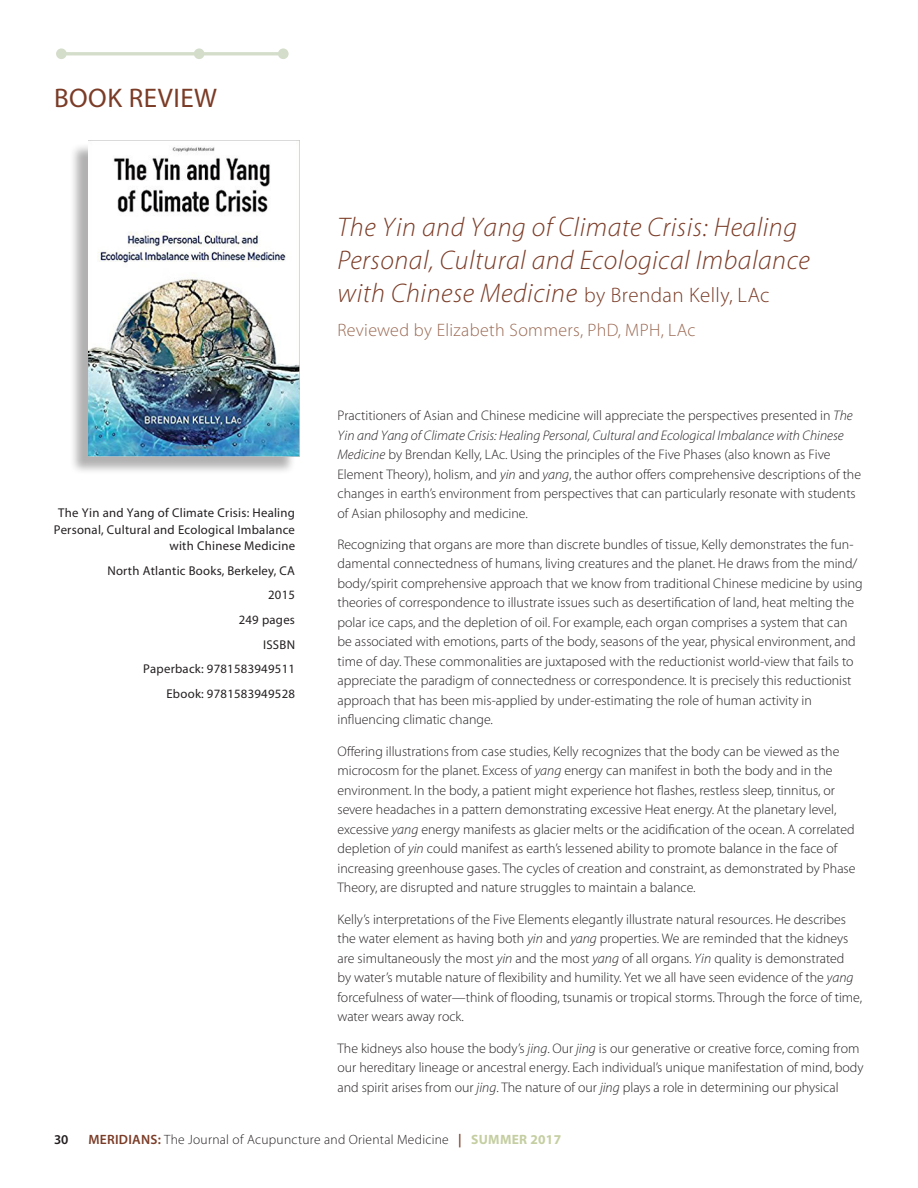
<style>
.page{position:relative;width:918px;height:1188px;background:#fff}
.page>*{position:absolute;margin:0;border:0;box-sizing:border-box;transform-origin:0 0}
.headline{font:27px/33px "Myriad MM It 215 600";letter-spacing:.02em;color:#7b3c27}
.headline-2{font:27px "Myriad MM 400 600";letter-spacing:.02em;color:#7b3c27}
.byline{font:18px "Myriad MM 215 600";letter-spacing:.02em;color:#9a6953}
.body_light{font:13.8px/19.5px "Myriad MM 215 600";color:#231f20}
.t1{font:13.5px "Myriad MM 215 600";letter-spacing:.02em;color:#231f20}
.t2{font:13.5px "Myriad MM 565 600";color:#231f20}
.body_light-2{font:12.75px/16.5px "Myriad MM 400 600";letter-spacing:.02em;color:#231f20;text-align:right}
.s1{font-family:"Myriad MM 215 600";font-size:21px}
.s2{font-family:"Myriad MM It 215 600"}
.s3{font-family:"Myriad MM 565 600";color:#7b3c27}
.s4{font-family:"Myriad MM 700 600";color:#c4cea1}
</style>
<div class="page">
<div style="left:69px;top:142px;width:227px;height:333px;background:#231f20;opacity:.35"></div>
<img style="left:89px;top:142px;width:210px;height:315px">
<svg style="left:56px;top:48px;width:233px;height:11px"></svg>
<p class="headline-2" style="left:54px;top:85px;width:165px">BOOK REVIEW</p>
<p class="body_light-2" style="left:54px;top:505px;width:243px">The Yin and Yang of Climate Crisis: Healing<br>Personal, Cultural and Ecological Imbalance with Chinese Medicine</p>
<p class="body_light-2" style="left:107px;top:563px;width:189px">North Atlantic Books, Berkeley, CA</p>
<p class="body_light-2" style="left:268px;top:587px;width:28px">2015</p>
<p class="body_light-2" style="left:239px;top:612px;width:58px">249 pages</p>
<p class="body_light-2" style="left:263px;top:637px;width:33px">ISSBN</p>
<p class="body_light-2" style="left:143px;top:661px;width:153px">Paperback: 9781583949511</p>
<p class="body_light-2" style="left:166px;top:686px;width:130px">Ebook: 9781583949528</p>
<p class="headline" style="left:338px;top:212px;width:474px">The Yin and Yang of Climate Crisis: Healing<br>Personal, Cultural and Ecological Imbalance with Chinese Medicine <span class="s1">by Brendan Kelly, LAc</span></p>
<p class="byline" style="left:338px;top:321px;width:360px">Reviewed by Elizabeth Sommers, PhD, MPH, LAc</p>
<p class="body_light" style="left:338px;top:406px;width:525px">Practitioners of Asian and Chinese medicine will appreciate the perspectives presented in <span class="s2">The Yin and Yang of Climate Crisis: Healing Personal, Cultural and Ecological Imbalance with Chinese Medicine</span> by Brendan Kelly, LAc. Using the principles of the Five Phases (also known as Five Element Theory), holism, and <span class="s2">yin</span> and <span class="s2">yang</span>, the author offers comprehensive descriptions of the changes in earth’s environment from perspectives that can particularly resonate with students of Asian philosophy and medicine.</p>
<p class="body_light" style="left:338px;top:535px;width:527px">Recognizing that organs are more than discrete bundles of tissue, Kelly demonstrates the fun&shy;damental connectedness of humans, living creatures and the planet. He draws from the mind/ body/spirit comprehensive approach that we know from traditional Chinese medicine by using theories of correspondence to illustrate issues such as desertification of land, heat melting the polar ice caps, and the depletion of oil. For example, each organ comprises a system that can be associated with emotions, parts of the body, seasons of the year, physical environment, and time of day. These commonalities are juxtaposed with the reductionist world-view that fails to appreciate the paradigm of connectedness or correspondence. It is precisely this reductionist approach that has been mis-applied by under-estimating the role of human activity in influencing climatic change.</p>
<p class="body_light" style="left:338px;top:742px;width:520px">Offering illustrations from case studies, Kelly recognizes that the body can be viewed as the microcosm for the planet. Excess of <span class="s2">yang</span> energy can manifest in both the body and in the environment. In the body, a patient might experience hot flashes, restless sleep, tinnitus, or severe headaches in a pattern demonstrating excessive Heat energy. At the planetary level, excessive <span class="s2">yang</span> energy manifests as glacier melts or the acidification of the ocean. A correlated depletion of <span class="s2">yin</span> could manifest as earth’s lessened ability to promote balance in the face of increasing greenhouse gases. The cycles of creation and constraint, as demonstrated by Phase Theory, are disrupted and nature struggles to maintain a balance.</p>
<p class="body_light" style="left:338px;top:910px;width:526px">Kelly’s interpretations of the Five Elements elegantly illustrate natural resources. He describes the water element as having both <span class="s2">yin</span> and <span class="s2">yang</span> properties. We are reminded that the kidneys are simultaneously the most <span class="s2">yin</span> and the most <span class="s2">yang</span> of all organs. <span class="s2">Yin</span> quality is demonstrated<br>by water’s mutable nature of flexibility and humility. Yet we all have seen evidence of the <span class="s2">yang </span>forcefulness of water—think of flooding, tsunamis or tropical storms. Through the force of time, water wears away rock.</p>
<p class="body_light" style="left:338px;top:1039px;width:528px">The kidneys also house the body’s <span class="s2">jing</span>. Our <span class="s2">jing</span> is our generative or creative force, coming from our hereditary lineage or ancestral energy. Each individual’s unique manifestation of mind, body and spirit arises from our <span class="s2">jing</span>. The nature of our <span class="s2">jing</span> plays a role in determining our physical</p>
<p class="t2" style="left:54px;top:1133px;width:16px">30</p>
<p class="t1" style="left:88px;top:1133px;width:474px"><span class="s3">MERIDIANS:</span> The Journal of Acupuncture and Oriental Medicine <span class="s3">|</span> <span class="s4">SUMMER 2017</span></p>
</div>
